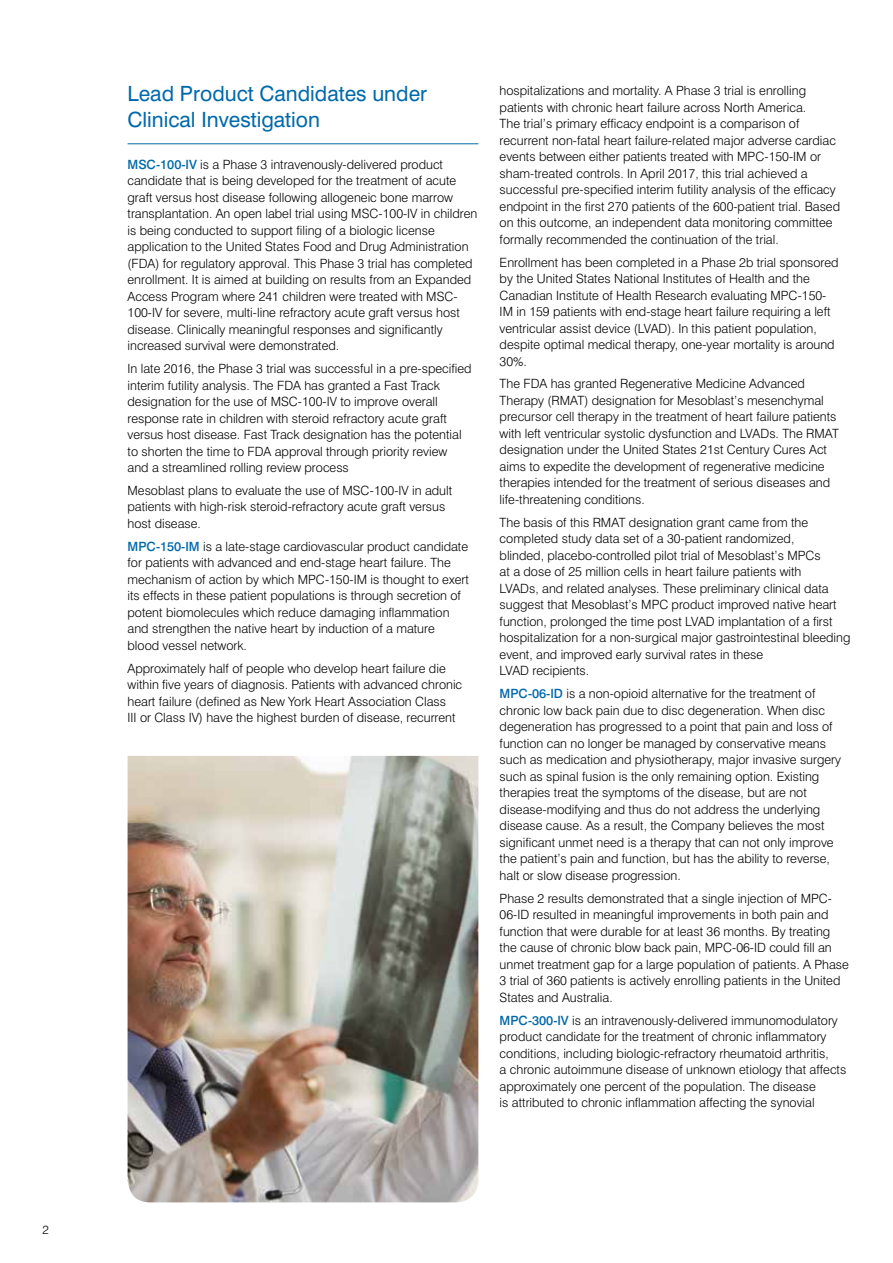
<style>
.page{position:relative;width:893px;height:1263px;background:#fff}
.page>*{position:absolute;margin:0;border:0;box-sizing:border-box;transform-origin:0 0}
.t1{font:21px/25.5px "Swiss 721 BT";color:#0069aa}
.t2{font:300 12.75px/16.5px "Swiss 721 BT";color:#000}
.t3{font:300 12px "Swiss 721 BT";color:#000}
.s1{font-weight:500;color:#0069aa}
</style>
<div class="page">
<hr style="left:128px;top:144px;width:350px;height:1px;background:#0069aa">
<img style="left:128px;top:756px;width:350px;height:446px">
<p class="t3" style="left:43px;top:1223px;width:8px">2</p>
<h1 class="t1" style="left:128px;top:81px;width:301px">Lead Product Candidates under<br>Clinical Investigation</h1>
<p class="t2" style="left:128px;top:156px;width:351px"><span class="s1">MSC-100-IV</span> is a Phase 3 intravenously-delivered product candidate that is being developed for the treatment of acute graft versus host disease following allogeneic bone marrow transplantation. An open label trial using MSC-100-IV in children is being conducted to support filing of a biologic license application to the United States Food and Drug Administration (FDA) for regulatory approval. This Phase 3 trial has completed enrollment. It is aimed at building on results from an Expanded Access Program where 241 children were treated with MSC-100-IV for severe, multi-line refractory acute graft versus host disease. Clinically meaningful responses and significantly increased survival were demonstrated.</p>
<p class="t2" style="left:128px;top:360px;width:345px">In late 2016, the Phase 3 trial was successful in a pre-specified interim futility analysis. The FDA has granted a Fast Track designation for the use of MSC-100-IV to improve overall response rate in children with steroid refractory acute graft versus host disease. Fast Track designation has the potential to shorten the time to FDA approval through priority review and a streamlined rolling review process</p>
<p class="t2" style="left:128px;top:482px;width:326px">Mesoblast plans to evaluate the use of MSC-100-IV in adult patients with high-risk steroid-refractory acute graft versus host disease.</p>
<p class="t2" style="left:128px;top:538px;width:343px"><span class="s1">MPC-150-IM</span> is a late-stage cardiovascular product candidate for patients with advanced and end-stage heart failure. The mechanism of action by which MPC-150-IM is thought to exert its effects in these patient populations is through secretion of potent biomolecules which reduce damaging inflammation and strengthen the native heart by induction of a mature blood vessel network.</p>
<p class="t2" style="left:128px;top:660px;width:336px">Approximately half of people who develop heart failure die within five years of diagnosis. Patients with advanced chronic heart failure (defined as New York Heart Association Class<br>III or Class IV) have the highest burden of disease, recurrent</p>
<p class="t2" style="left:500px;top:82px;width:342px">hospitalizations and mortality. A Phase 3 trial is enrolling patients with chronic heart failure across North America.<br>The trial’s primary efficacy endpoint is a comparison of recurrent non-fatal heart failure-related major adverse cardiac events between either patients treated with MPC-150-IM or sham-treated controls. In April 2017, this trial achieved a successful pre-specified interim futility analysis of the efficacy endpoint in the first 270 patients of the 600-patient trial. Based on this outcome, an independent data monitoring committee formally recommended the continuation of the trial.</p>
<p class="t2" style="left:500px;top:254px;width:341px">Enrollment has been completed in a Phase 2b trial sponsored by the United States National Institutes of Health and the Canadian Institute of Health Research evaluating MPC-150- IM in 159 patients with end-stage heart failure requiring a left ventricular assist device (LVAD). In this patient population, despite optimal medical therapy, one-year mortality is around 30%.</p>
<p class="t2" style="left:500px;top:376px;width:341px">The FDA has granted Regenerative Medicine Advanced Therapy (RMAT) designation for Mesoblast’s mesenchymal precursor cell therapy in the treatment of heart failure patients with left ventricular systolic dysfunction and LVADs. The RMAT designation under the United States 21st Century Cures Act aims to expedite the development of regenerative medicine therapies intended for the treatment of serious diseases and life-threatening conditions.</p>
<p class="t2" style="left:500px;top:514px;width:352px">The basis of this RMAT designation grant came from the completed study data set of a 30-patient randomized,<br>blinded, placebo-controlled pilot trial of Mesoblast’s MPCs<br>at a dose of 25 million cells in heart failure patients with<br>LVADs, and related analyses. These preliminary clinical data suggest that Mesoblast’s MPC product improved native heart function, prolonged the time post LVAD implantation of a first hospitalization for a non-surgical major gastrointestinal bleeding event, and improved early survival rates in these<br>LVAD recipients.</p>
<p class="t2" style="left:500px;top:685px;width:343px"><span class="s1">MPC-06-ID</span> is a non-opioid alternative for the treatment of chronic low back pain due to disc degeneration. When disc degeneration has progressed to a point that pain and loss of function can no longer be managed by conservative means such as medication and physiotherapy, major invasive surgery such as spinal fusion is the only remaining option. Existing therapies treat the symptoms of the disease, but are not disease-modifying and thus do not address the underlying disease cause. As a result, the Company believes the most significant unmet need is a therapy that can not only improve the patient’s pain and function, but has the ability to reverse, halt or slow disease progression.</p>
<p class="t2" style="left:500px;top:890px;width:351px">Phase 2 results demonstrated that a single injection of MPC-06-ID resulted in meaningful improvements in both pain and function that were durable for at least 36 months. By treating the cause of chronic blow back pain, MPC-06-ID could fill an unmet treatment gap for a large population of patients. A Phase 3 trial of 360 patients is actively enrolling patients in the United States and Australia.</p>
<p class="t2" style="left:500px;top:1011px;width:348px"><span class="s1">MPC-300-IV</span> is an intravenously-delivered immunomodulatory product candidate for the treatment of chronic inflammatory conditions, including biologic-refractory rheumatoid arthritis,<br>a chronic autoimmune disease of unknown etiology that affects approximately one percent of the population. The disease<br>is attributed to chronic inflammation affecting the synovial</p>
</div>
